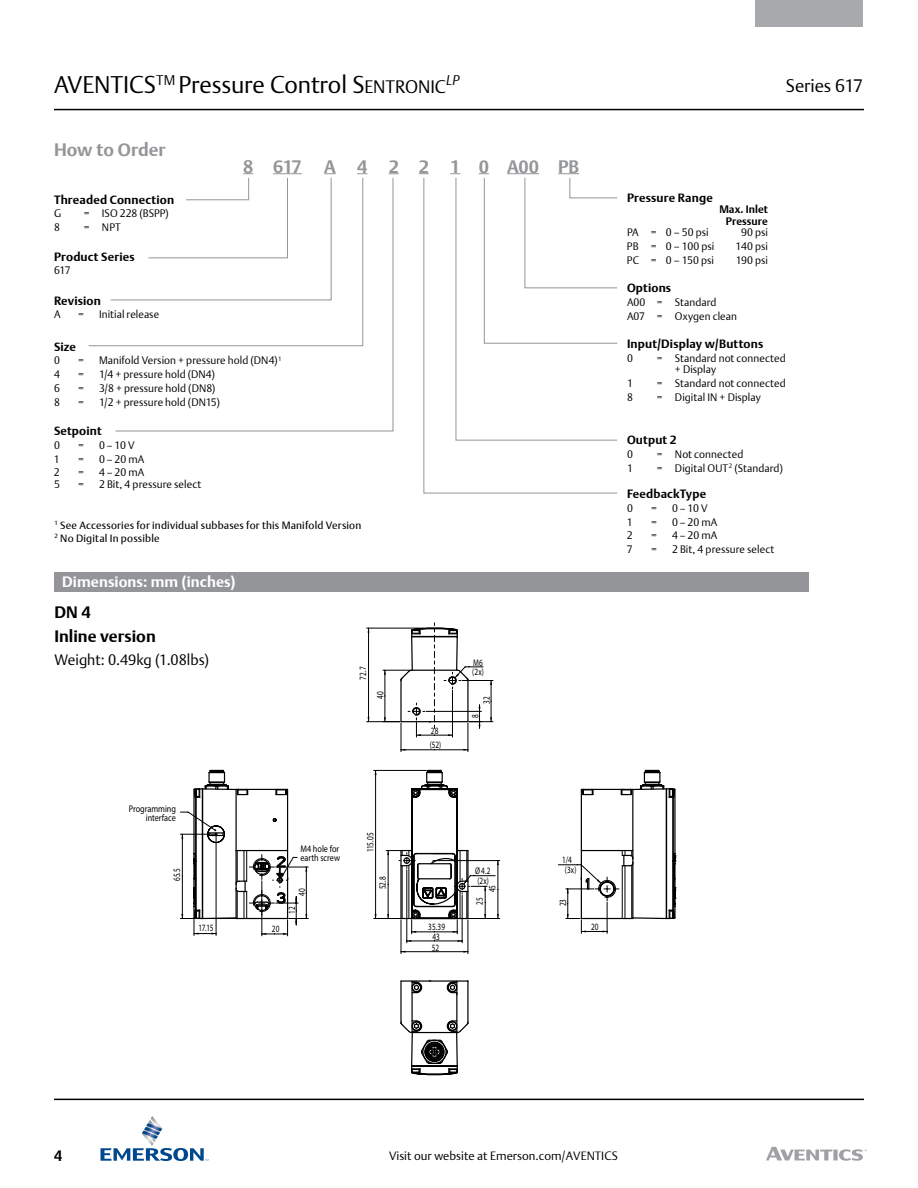
<style>
.page{position:relative;width:918px;height:1188px;background:#fff}
.page>*{position:absolute;margin:0;border:0;box-sizing:border-box;transform-origin:0 0}
.t1{font:300 24px "DTL Argo T";letter-spacing:-.005em;color:#000}
.t2{font:700 18px "DTL Argo T";letter-spacing:.51em;color:#939598}
.t3{font:700 18px "DTL Argo T";color:#939598}
.t4{font:300 18px "DTL Argo T";letter-spacing:-.01em;color:#000}
.t5{font:700 16.5px/23.4px "DTL Argo T";color:#000}
.t6{font:300 15px "DTL Argo T";color:#000}
.t7{font:700 15px "DTL Argo T";letter-spacing:.005em;color:#fff}
.t8{font:700 15px "DTL Argo T";color:#000;scale:.95 1}
.t9{font:700 12px "DTL Argo T";letter-spacing:.015em;color:#000}
.t10{font:300 12px "DTL Argo T";color:#000}
.t11{font:300 10.8px/11.6px "DTL Argo T";letter-spacing:.005em;color:#000}
.t12{font:700 10.8px/11.6px "DTL Argo T";letter-spacing:.005em;color:#000;text-align:right}
.t13{font:10.5px/12.8px "DTL Argo T";letter-spacing:.015em;color:#000}
.t14{font:9.6px/9.8px "Myriad Pro";color:#000;scale:.75 1}
.t15{font:9.6px/8.9px "Myriad Pro";color:#000;scale:.85 1}
.s1{font-size:18px}
.s2{font-size:10.5px}
</style>
<div class="page">
<div style="left:755px;top:0;width:108px;height:27px;background:#a7a9ac"></div>
<hr style="left:54px;top:109px;width:810px;height:1px;background:#000">
<svg style="left:100px;top:1116px;width:109px;height:45px"></svg>
<hr style="left:54px;top:1099px;width:810px;height:1px;background:#000">
<svg style="left:766px;top:1147px;width:101px;height:14px"></svg>
<svg style="left:180px;top:770px;width:56px;height:166px"></svg>
<svg style="left:383px;top:623px;width:110px;height:59px"></svg>
<svg style="left:236px;top:682px;width:258px;height:255px"></svg>
<div style="left:54px;top:572px;width:755px;height:20px;background:#939598"></div>
<svg style="left:423px;top:177px;width:195px;height:317px"></svg>
<svg style="left:115px;top:178px;width:279px;height:254px"></svg>
<svg style="left:88px;top:177px;width:276px;height:170px"></svg>
<svg style="left:110px;top:173px;width:226px;height:128px"></svg>
<svg style="left:450px;top:173px;width:168px;height:268px"></svg>
<svg style="left:374px;top:769px;width:303px;height:306px"></svg>
<h1 class="t1" style="left:54px;top:70px;width:407px">AVENTICS<sup>TM</sup> Pressure Control S<span class="s1">ENTRONIC</span><sup>LP</sup></h1>
<h2 class="t4" style="left:786px;top:75px;width:79px">Series 617</h2>
<h2 class="t3" style="left:54px;top:139px;width:113px">How to Order</h2>
<p class="t9" style="left:54px;top:192px;width:122px">Threaded Connection</p>
<p class="t11" style="left:54px;top:208px;width:9px">G</p>
<p class="t11" style="left:84px;top:208px;width:87px">= ISO 228 (BSPP)</p>
<p class="t11" style="left:54px;top:221px;width:7px">8</p>
<p class="t11" style="left:84px;top:221px;width:39px">= NPT</p>
<p class="t9" style="left:54px;top:249px;width:82px">Product Series</p>
<p class="t11" style="left:54px;top:265px;width:18px">617</p>
<p class="t9" style="left:54px;top:293px;width:48px">Revision</p>
<p class="t11" style="left:54px;top:309px;width:8px">A</p>
<p class="t11" style="left:78px;top:309px;width:7px">=</p>
<p class="t11" style="left:99px;top:309px;width:62px">Initial release</p>
<h2 class="t2" style="left:243px;top:156px;width:337px">8617 A 4 22 10A00PB</h2>
<p class="t9" style="left:54px;top:339px;width:24px">Size</p>
<p class="t11" style="left:54px;top:355px;width:7px">0</p>
<p class="t11" style="left:78px;top:355px;width:7px">=</p>
<p class="t11" style="left:99px;top:355px;width:184px">Manifold Version + pressure hold (DN4)<sup>1</sup></p>
<p class="t11" style="left:54px;top:368px;width:7px">4</p>
<p class="t11" style="left:78px;top:368px;width:7px">=</p>
<p class="t11" style="left:99px;top:368px;width:118px">1/4 + pressure hold (DN4)</p>
<p class="t11" style="left:54px;top:382px;width:7px">6</p>
<p class="t11" style="left:78px;top:382px;width:7px">=</p>
<p class="t11" style="left:99px;top:382px;width:118px">3/8 + pressure hold (DN8)</p>
<p class="t11" style="left:54px;top:396px;width:7px">8</p>
<p class="t11" style="left:78px;top:396px;width:7px">=</p>
<p class="t11" style="left:99px;top:396px;width:123px">1/2 + pressure hold (DN15)</p>
<p class="t9" style="left:54px;top:424px;width:49px">Setpoint</p>
<p class="t11" style="left:54px;top:439px;width:7px">0</p>
<p class="t11" style="left:78px;top:439px;width:7px">=</p>
<p class="t11" style="left:99px;top:439px;width:37px">0 <span class="s2">–</span> 10 V</p>
<p class="t11" style="left:54px;top:453px;width:7px">1</p>
<p class="t11" style="left:78px;top:453px;width:7px">=</p>
<p class="t11" style="left:99px;top:453px;width:47px">0 <span class="s2">–</span> 20 mA</p>
<p class="t11" style="left:54px;top:467px;width:7px">2</p>
<p class="t11" style="left:78px;top:467px;width:7px">=</p>
<p class="t11" style="left:99px;top:467px;width:47px">4 <span class="s2">–</span> 20 mA</p>
<p class="t11" style="left:54px;top:478px;width:7px">5</p>
<p class="t11" style="left:78px;top:478px;width:7px">=</p>
<p class="t11" style="left:99px;top:478px;width:104px">2 Bit, 4 pressure select</p>
<p class="t13" style="left:55px;top:519px;width:308px"><sup>1</sup> See Accessories for individual subbases for this Manifold Version<br><sup>2</sup> No Digital In possible</p>
<h3 class="t7" style="left:62px;top:573px;width:175px">Dimensions: mm (inches)</h3>
<h3 class="t5" style="left:55px;top:601px;width:103px">DN 4<br>Inline version</h3>
<h3 class="t6" style="left:55px;top:651px;width:156px">Weight: 0.49kg (1.08lbs)</h3>
<p class="t14" style="left:358px;top:680px;width:19px;rotate:-90deg">72.7</p>
<p class="t14" style="left:375px;top:699px;width:12px;rotate:-90deg">40</p>
<p class="t14" style="left:431px;top:726px;width:12px">28</p>
<p class="t14" style="left:430px;top:740px;width:17px">(52)</p>
<p class="t14" style="left:472px;top:657px;width:17px">M6 (2x)</p>
<p class="t14" style="left:481px;top:704px;width:11px;rotate:-90deg">32</p>
<p class="t14" style="left:470px;top:718px;width:6px;rotate:-90deg">8</p>
<p class="t15" style="left:129px;top:804px;width:57px;text-align:right">Programming interface</p>
<p class="t14" style="left:172px;top:881px;width:19px;rotate:-90deg">65.5</p>
<p class="t15" style="left:300px;top:844px;width:48px">M4 hole for earth screw</p>
<p class="t14" style="left:199px;top:923px;width:21px">17.15</p>
<p class="t14" style="left:272px;top:923px;width:12px">20</p>
<p class="t14" style="left:297px;top:896px;width:12px;rotate:-90deg">40</p>
<p class="t14" style="left:287px;top:914px;width:11px;rotate:-90deg">12</p>
<p class="t14" style="left:365px;top:852px;width:28px;rotate:-90deg">115.05</p>
<p class="t14" style="left:378px;top:889px;width:19px;rotate:-90deg">52.8</p>
<p class="t14" style="left:428px;top:922px;width:24px">35.39</p>
<p class="t14" style="left:432px;top:932px;width:11px">43</p>
<p class="t14" style="left:432px;top:942px;width:11px">52</p>
<p class="t14" style="left:475px;top:866px;width:22px">Ø4.2 (2x)</p>
<p class="t14" style="left:487px;top:892px;width:11px;rotate:-90deg">45</p>
<p class="t14" style="left:475px;top:905px;width:12px;rotate:-90deg">25</p>
<p class="t14" style="left:562px;top:855px;width:20px;line-height:9.3px">1/4 (3x)</p>
<p class="t14" style="left:558px;top:906px;width:12px;rotate:-90deg">23</p>
<p class="t14" style="left:591px;top:922px;width:12px">20</p>
<p class="t9" style="left:627px;top:190px;width:87px">Pressure Range</p>
<p class="t12" style="left:719px;top:204px;width:50px">Max. Inlet<br>Pressure</p>
<p class="t11" style="left:627px;top:227px;width:83px">PA = 0 – 50 psi</p>
<p class="t11" style="left:741px;top:227px;width:28px">90 psi</p>
<p class="t11" style="left:627px;top:240px;width:89px">PB = 0 – 100 psi</p>
<p class="t11" style="left:736px;top:240px;width:34px">140 psi</p>
<p class="t11" style="left:627px;top:254px;width:88px">PC = 0 – 150 psi</p>
<p class="t11" style="left:736px;top:254px;width:34px">190 psi</p>
<p class="t9" style="left:627px;top:281px;width:46px">Options</p>
<p class="t11" style="left:627px;top:295px;width:111px;line-height:13.6px">A00 = Standard<br>A07 = Oxygen clean</p>
<p class="t9" style="left:627px;top:337px;width:138px">Input/Display w/Buttons</p>
<p class="t11" style="left:627px;top:352px;width:7px">0</p>
<p class="t11" style="left:675px;top:352px;width:112px;text-indent:-18px">= Standard not connected + Display</p>
<p class="t11" style="left:627px;top:377px;width:7px">1</p>
<p class="t11" style="left:657px;top:377px;width:131px">= Standard not connected</p>
<p class="t11" style="left:627px;top:391px;width:7px">8</p>
<p class="t11" style="left:657px;top:391px;width:106px">= Digital IN + Display</p>
<p class="t9" style="left:627px;top:433px;width:51px">Output 2</p>
<p class="t11" style="left:627px;top:448px;width:7px">0</p>
<p class="t11" style="left:657px;top:448px;width:88px">= Not connected</p>
<p class="t11" style="left:627px;top:462px;width:7px">1</p>
<p class="t11" style="left:657px;top:462px;width:128px">= Digital OUT<sup>2</sup> (Standard)</p>
<p class="t9" style="left:627px;top:487px;width:81px">FeedbackType</p>
<p class="t11" style="left:627px;top:502px;width:7px">0</p>
<p class="t11" style="left:651px;top:502px;width:7px">=</p>
<p class="t11" style="left:672px;top:502px;width:37px">0 <span class="s2">–</span> 10 V</p>
<p class="t11" style="left:627px;top:516px;width:7px">1</p>
<p class="t11" style="left:651px;top:516px;width:7px">=</p>
<p class="t11" style="left:672px;top:516px;width:47px">0 <span class="s2">–</span> 20 mA</p>
<p class="t11" style="left:627px;top:530px;width:7px">2</p>
<p class="t11" style="left:651px;top:530px;width:7px">=</p>
<p class="t11" style="left:672px;top:530px;width:47px">4 <span class="s2">–</span> 20 mA</p>
<p class="t11" style="left:627px;top:543px;width:7px">7</p>
<p class="t11" style="left:651px;top:543px;width:7px">=</p>
<p class="t11" style="left:672px;top:543px;width:104px">2 Bit, 4 pressure select</p>
<h3 class="t8" style="left:54px;top:1147px;width:10px">4</h3>
<p class="t10" style="left:389px;top:1148px;width:230px">Visit our website at Emerson.com/AVENTICS</p>
</div>
